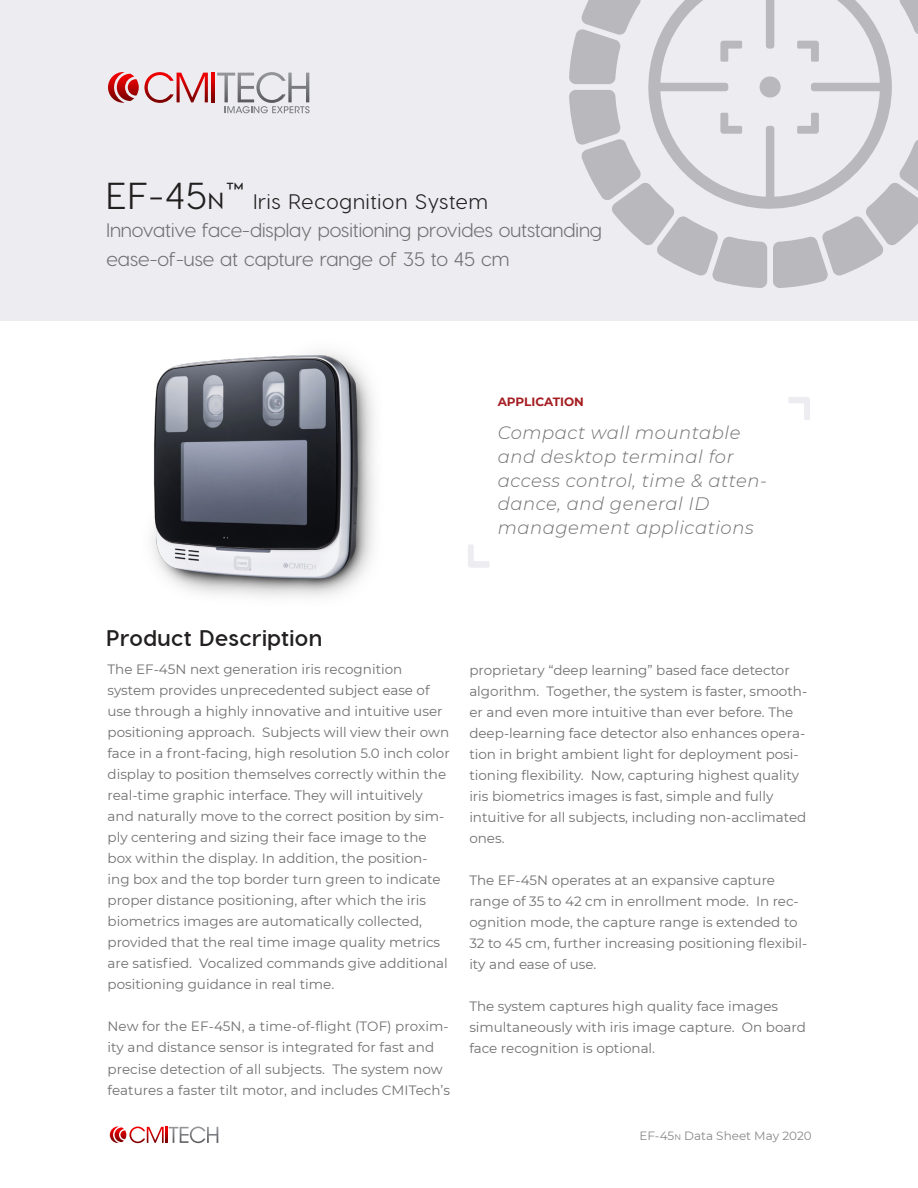
<style>
.page{position:relative;width:918px;height:1188px;background:#fff}
.page>*{position:absolute;margin:0;border:0;box-sizing:border-box;transform-origin:0 0}
.t1{font:700 22.5px "Visby CF";letter-spacing:.02em;color:#221f1f}
.t2{font:500 21px "Visby CF";letter-spacing:.04em;color:#221f1f}
.t3{font:19.5px "Visby CF";color:#707070}
.t4{font:italic 300 18px/24px "Montserrat";letter-spacing:.03em;color:#6f7070}
.t5{font:13.5px/21px "Montserrat";color:#707070}
.t6{font:12px "Montserrat";color:#888}
.t7{font:700 12px "Montserrat";color:#a51e22}
.s1{font-size:37.5px}
.s2{font-weight:600;font-size:23.25px}
.s3{font-size:8.25px}
</style>
<div class="page">
<svg style="left:110px;top:1126px;width:108px;height:17px"></svg>
<div style="left:0;top:0;width:918px;height:320px;background:#edecf1"></div>
<svg style="left:899px;top:0;width:19px;height:34px"></svg>
<svg style="left:569px;top:0;width:72px;height:84px"></svg>
<svg style="left:648px;top:0;width:244px;height:209px"></svg>
<svg style="left:797px;top:41px;width:22px;height:21px"></svg>
<svg style="left:773px;top:113px;width:145px;height:175px"></svg>
<svg style="left:720px;top:41px;width:22px;height:21px"></svg>
<svg style="left:569px;top:90px;width:198px;height:198px"></svg>
<svg style="left:108px;top:72px;width:100px;height:31px"></svg>
<svg style="left:211px;top:73px;width:4px;height:29px"></svg>
<svg style="left:217px;top:72px;width:93px;height:41px"></svg>
<img style="left:152px;top:352px;width:223px;height:245px">
<svg style="left:788px;top:397px;width:22px;height:23px"></svg>
<svg style="left:468px;top:544px;width:21px;height:24px"></svg>
<p class="t2" style="left:106px;top:189px;width:383px"><span class="s1">EF-45</span><span class="s2">N</span><span class="s1">™</span> Iris Recognition System</p>
<p class="t3" style="left:106px;top:219px;width:497px">Innovative face-display positioning provides outstanding</p>
<p class="t3" style="left:106px;top:247px;width:404px">ease-of-use at capture range of 35 to 45 cm</p>
<p class="t7" style="left:498px;top:393px;width:88px">APPLICATION</p>
<p class="t4" style="left:498px;top:420px;width:271px">Compact wall mountable and desktop terminal for access control, time &amp; atten&shy;dance, and general ID</p>
<p class="t4" style="left:498px;top:516px;width:257px">management applications</p>
<p class="t1" style="left:106px;top:624px;width:217px">Product Description</p>
<p class="t5" style="left:108px;top:659px;width:344px">The EF-45N next generation iris recognition system provides unprecedented subject ease of use through a highly innovative and intuitive user positioning approach. Subjects will view their own face in a front-facing, high resolution 5.0 inch color display to position themselves correctly within the real-time graphic interface. They will intuitively and naturally move to the correct position by sim&shy;ply centering and sizing their face image to the box within the display. In addition, the position&shy;ing box and the top border turn green to indicate proper distance positioning, after which the iris biometrics images are automatically collected, provided that the real time image quality metrics are satisfied. Vocalized commands give additional positioning guidance in real time.</p>
<p class="t5" style="left:108px;top:1016px;width:344px">New for the EF-45N, a time-of-flight (TOF) proxim&shy;ity and distance sensor is integrated for fast and precise detection of all subjects. The system now features a faster tilt motor, and includes CMITech’s</p>
<p class="t5" style="left:469px;top:659px;width:339px">proprietary “deep learning” based face detector algorithm. Together, the system is faster, smooth&shy;er and even more intuitive than ever before. The deep-learning face detector also enhances opera&shy;tion in bright ambient light for deployment posi&shy;tioning flexibility. Now, capturing highest quality iris biometrics images is fast, simple and fully intuitive for all subjects, including non-acclimated ones.</p>
<p class="t5" style="left:469px;top:869px;width:339px">The EF-45N operates at an expansive capture range of 35 to 42 cm in enrollment mode. In rec&shy;ognition mode, the capture range is extended to 32 to 45 cm, further increasing positioning flexibil&shy;ity and ease of use.</p>
<p class="t5" style="left:469px;top:995px;width:338px">The system captures high quality face images simultaneously with iris image capture. On board face recognition is optional.</p>
<p class="t6" style="left:639px;top:1127px;width:174px">EF-45<span class="s3">N</span> Data Sheet May 2020</p>
</div>
